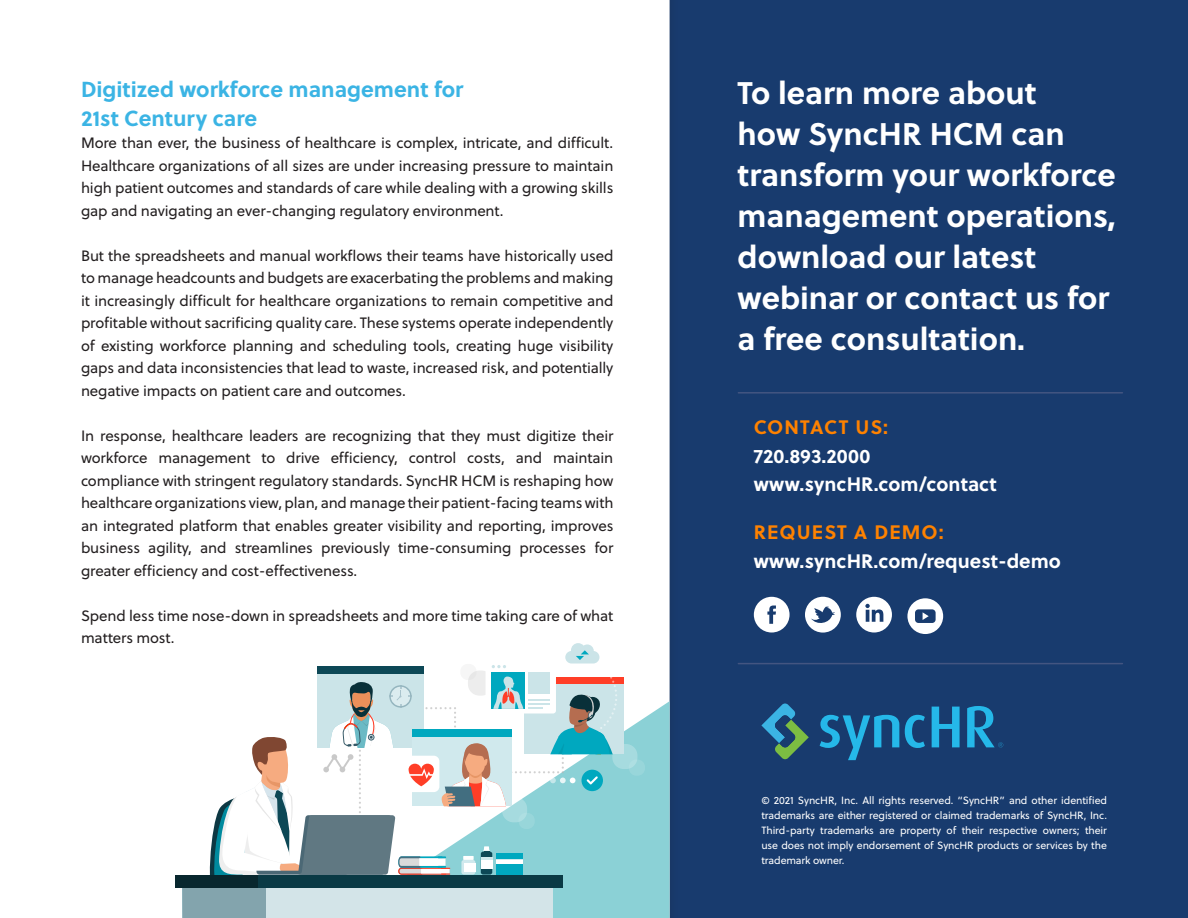
<style>
.page{position:relative;width:1188px;height:918px;background:#183b6e}
.page>*{position:absolute;margin:0;border:0;box-sizing:border-box;transform-origin:0 0}
.t1{font:700 31.2px/41px "Soleil";color:#fff}
.t2{font:700 21.75px/28.5px "Soleil";color:#3bb4e4}
.t3{font:700 19.5px "Soleil";color:#fff}
.t4{font:700 19.5px "Soleil";letter-spacing:.055em;color:#ff8200}
.t5{font:15px/22.5px "Soleil";letter-spacing:-.01em;color:#231f20;text-align:justify}
.t6{font:10.5px/15px "Soleil";letter-spacing:-.01em;color:#fff;text-align:justify}
</style>
<div class="page">
<svg style="left:761px;top:703px;width:48px;height:57px"></svg>
<svg style="left:820px;top:715px;width:79px;height:45px"></svg>
<svg style="left:905px;top:715px;width:20px;height:33px"></svg>
<svg style="left:932px;top:707px;width:28px;height:40px"></svg>
<svg style="left:967px;top:706px;width:36px;height:41px"></svg>
<div style="left:0;top:0;width:670px;height:918px;background:#fff"></div>
<svg style="left:617px;top:701px;width:53px;height:217px;background:#92d3d8"></svg>
<svg style="left:182px;top:887px;width:1px;height:31px"></svg>
<div style="left:183px;top:887px;width:82px;height:31px;background:#83a4ad"></div>
<div style="left:176px;top:875px;width:333px;height:12px;background:#08272e"></div>
<div style="left:612px;top:744px;width:25px;height:25px;background:#a6dbdf;border-radius:11px"></div>
<svg style="left:629px;top:760px;width:16px;height:16px"></svg>
<div style="left:524px;top:678px;width:100px;height:76px;background:#cbe4e8"></div>
<div style="left:524px;top:678px;width:100px;height:6px;background:#ff3e27"></div>
<svg style="left:205px;top:643px;width:412px;height:275px;background:#c0d4d7"></svg>
<hr style="left:738px;top:392px;width:384px;height:2px;background:#435581">
<hr style="left:738px;top:663px;width:384px;height:1px;background:#435581">
<svg style="left:754px;top:597px;width:36px;height:36px"></svg>
<svg style="left:805px;top:597px;width:36px;height:36px"></svg>
<svg style="left:856px;top:597px;width:36px;height:36px"></svg>
<svg style="left:907px;top:598px;width:36px;height:36px"></svg>
<p class="t2" style="left:81px;top:74px;width:384px">Digitized workforce management for<br>21st Century care</p>
<p class="t5" style="left:81px;top:131px;width:534px">More than ever, the business of healthcare is complex, intricate, and difficult.<br>Healthcare organizations of all sizes are under increasing pressure to maintain high patient outcomes and standards of care while dealing with a growing skills gap and navigating an ever-changing regulatory environment.</p>
<p class="t5" style="left:81px;top:244px;width:534px">But the spreadsheets and manual workflows their teams have historically used to manage headcounts and budgets are exacerbating the problems and making it increasingly difficult for healthcare organizations to remain competitive and profitable without sacrificing quality care. These systems operate independently of existing workforce planning and scheduling tools, creating huge visibility gaps and data inconsistencies that lead to waste, increased risk, and potentially negative impacts on patient care and outcomes.</p>
<p class="t5" style="left:81px;top:424px;width:534px">In response, healthcare leaders are recognizing that they must digitize their workforce management to drive efficiency, control costs, and maintain compliance with stringent regulatory standards. SyncHR HCM is reshaping how healthcare organizations view, plan, and manage their patient-facing teams with an integrated platform that enables greater visibility and reporting, improves business agility, and streamlines previously time-consuming processes for greater efficiency and cost-effectiveness.</p>
<p class="t5" style="left:81px;top:604px;width:534px">Spend less time nose-down in spreadsheets and more time taking care of what matters most.</p>
<p class="t1" style="left:738px;top:71px;width:380px">To learn more about<br>how SyncHR HCM can transform your workforce management operations, download our latest webinar or contact us for a free consultation.</p>
<p class="t4" style="left:754px;top:412px;width:136px">CONTACT US:</p>
<p class="t3" style="left:754px;top:441px;width:118px">720.893.2000</p>
<p class="t3" style="left:754px;top:469px;width:245px">www.syncHR.com/contact</p>
<p class="t4" style="left:754px;top:517px;width:191px">REQUEST A DEMO:</p>
<p class="t3" style="left:754px;top:546px;width:308px">www.syncHR.com/request-demo</p>
<p class="t6" style="left:761px;top:793px;width:347px">© 2021 SyncHR, Inc. All rights reserved. “SyncHR” and other identified trademarks are either registered or claimed trademarks of SyncHR, Inc.<br>Third-party trademarks are property of their respective owners; their use does not imply endorsement of SyncHR products or services by the trademark owner.</p>
</div>
